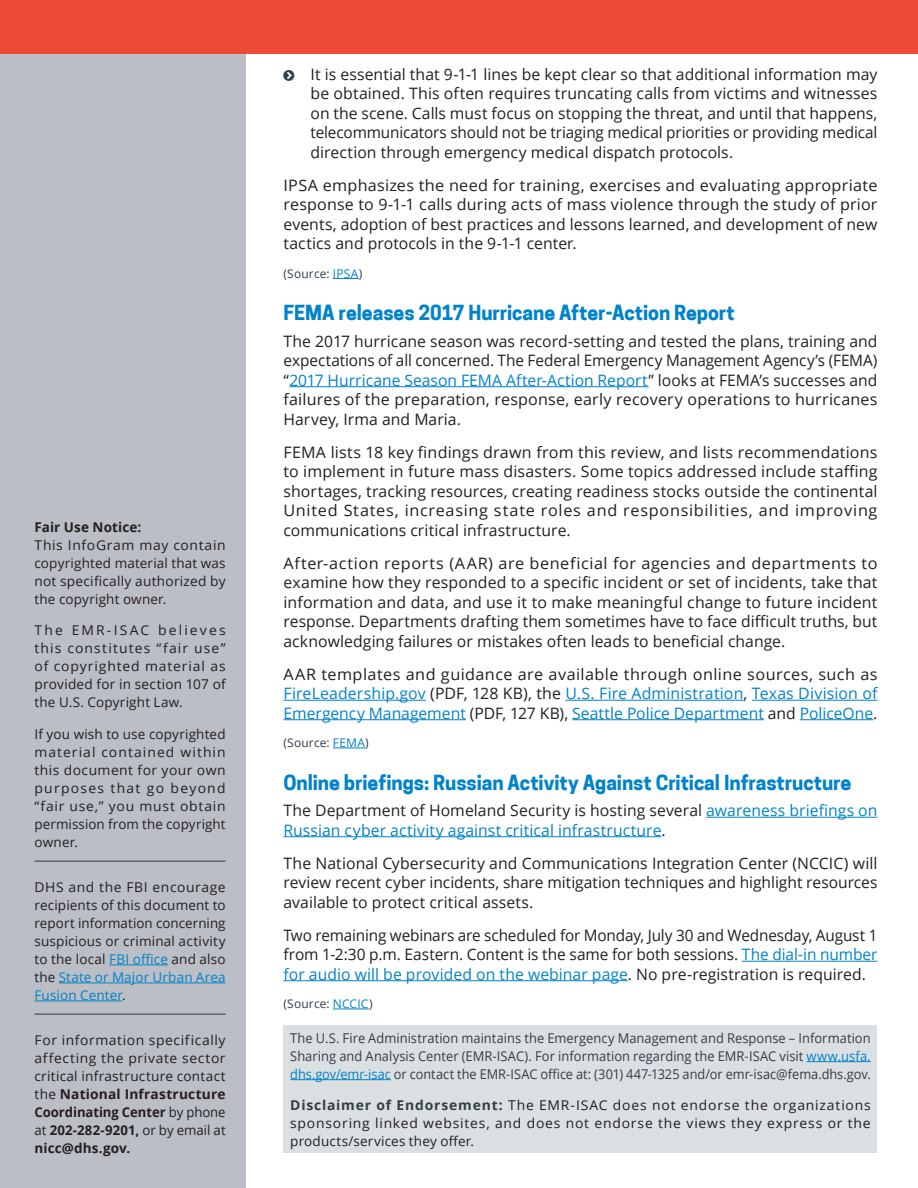
<style>
.page{position:relative;width:918px;height:1188px;background:#fff}
.page>*{position:absolute;margin:0;border:0;box-sizing:border-box;transform-origin:0 0}
.Subhead{font:700 19.5px "Coo Hew";letter-spacing:-.005em;color:#0083ca}
.t1{font:15.75px/19.5px "Open Sans";letter-spacing:.005em;color:#231f20;text-align:justify}
.t2{font:15.75px/19.5px "Open Sans";letter-spacing:.005em;color:#0083ca;text-align:justify}
.t3{font:13.5px/18px "Open Sans";letter-spacing:.015em;color:#231f20;text-align:justify}
.t4{font:13.5px/18px "Open Sans";letter-spacing:.005em;color:#313e48;scale:.96 1}
.t5{font:13.5px "Open Sans";letter-spacing:.005em;color:#313e48;scale:.95 1}
.t6{font:700 13.5px "Open Sans";letter-spacing:.01em;color:#231f20}
.t7{font:12px "Open Sans";letter-spacing:.015em;color:#313e48}
.s1{color:#0083ca}
.s2{font-weight:700}
.s3{color:#231f20}
.s4{font-weight:700;color:#313e48}
</style>
<div class="page">
<div style="left:0;top:54px;width:245px;height:1134px;background:#bbbec4"></div>
<div style="left:284px;top:1026px;width:594px;height:127px;background:#dbdfe2"></div>
<hr style="left:807px;top:1061px;width:64px;height:1px;background:#0083ca">
<hr style="left:290px;top:1079px;width:101px;height:1px;background:#0083ca">
<hr style="left:34px;top:860px;width:192px;height:2px;background:#5a6670">
<hr style="left:109px;top:965px;width:59px;height:1px;background:#0083ca">
<hr style="left:59px;top:983px;width:167px;height:1px;background:#0083ca">
<hr style="left:34px;top:1013px;width:192px;height:2px;background:#5a6670">
<hr style="left:34px;top:1001px;width:88px;height:1px;background:#0083ca">
<div style="left:0;top:0;width:918px;height:54px;background:#ed4b38"></div>
<svg style="left:333px;top:278px;width:26px;height:1px"></svg>
<hr style="left:289px;top:386px;width:360px;height:1px;background:#0083ca">
<hr style="left:284px;top:700px;width:142px;height:1px;background:#0083ca">
<hr style="left:565px;top:700px;width:179px;height:1px;background:#0083ca">
<hr style="left:752px;top:700px;width:125px;height:1px;background:#0083ca">
<hr style="left:284px;top:719px;width:182px;height:1px;background:#0083ca">
<hr style="left:572px;top:719px;width:192px;height:1px;background:#0083ca">
<hr style="left:800px;top:719px;width:73px;height:1px;background:#0083ca">
<hr style="left:333px;top:748px;width:32px;height:1px;background:#0083ca">
<hr style="left:706px;top:817px;width:172px;height:1px;background:#0083ca">
<hr style="left:284px;top:836px;width:377px;height:1px;background:#0083ca">
<hr style="left:742px;top:961px;width:135px;height:1px;background:#0083ca">
<hr style="left:284px;top:980px;width:344px;height:1px;background:#0083ca">
<hr style="left:333px;top:1009px;width:36px;height:1px;background:#0083ca">
<p class="t6" style="left:34px;top:517px;width:108px">Fair Use Notice:</p>
<p class="t3" style="left:34px;top:536px;width:193px">This InfoGram may contain copyrighted material that was not specifically authorized by the copyright owner.</p>
<p class="t3" style="left:34px;top:621px;width:193px">The EMR-ISAC believes this constitutes “fair use” of copyrighted material as provided for in section 107 of the U.S. Copyright Law.</p>
<p class="t3" style="left:34px;top:725px;width:193px">If you wish to use copyrighted material contained within this document for your own purposes that go beyond “fair use,” you must obtain permission from the copyright owner.</p>
<p class="t3" style="left:34px;top:878px;width:193px">DHS and the FBI encourage recipients of this document to report information concerning suspicious or criminal activity to the local <span class="s1">FBI office</span> and also the <span class="s1">State or Major Urban Area Fusion Center</span>.</p>
<p class="t3" style="left:34px;top:1031px;width:193px">For information specifically affecting the private sector critical infrastructure contact the <span class="s2">National Infrastructure Coordinating Center</span> by phone at <span class="s2">202-282-9201,</span> or by email at <span class="s2">nicc@dhs.gov.</span></p>
<p class="t1" style="left:310px;top:64px;width:569px">It is essential that 9-1-1 lines be kept clear so that additional information may be obtained. This often requires truncating calls from victims and witnesses on the scene. Calls must focus on stopping the threat, and until that happens, telecommunicators should not be triaging medical priorities or providing medical direction through emergency medical dispatch protocols.</p>
<p class="t1" style="left:284px;top:175px;width:596px">IPSA emphasizes the need for training, exercises and evaluating appropriate response to 9-1-1 calls during acts of mass violence through the study of prior events, adoption of best practices and lessons learned, and development of new tactics and protocols in the 9-1-1 center.</p>
<p class="t7" style="left:284px;top:265px;width:80px">(Source: <span class="s1">IPSA</span>)</p>
<p class="Subhead" style="left:284px;top:301px;width:453px">FEMA releases 2017 Hurricane After-Action Report</p>
<p class="t1" style="left:284px;top:331px;width:596px">The 2017 hurricane season was record-setting and tested the plans, training and expectations of all concerned. The Federal Emergency Management Agency’s (FEMA) “<span class="s1">2017 Hurricane Season FEMA After-Action Report</span>” looks at FEMA’s successes and failures of the preparation, response, early recovery operations to hurricanes Harvey, Irma and Maria.</p>
<p class="t1" style="left:284px;top:442px;width:596px">FEMA lists 18 key findings drawn from this review, and lists recommendations to implement in future mass disasters. Some topics addressed include staffing shortages, tracking resources, creating readiness stocks outside the continental United States, increasing state roles and responsibilities, and improving communications critical infrastructure.</p>
<p class="t1" style="left:284px;top:553px;width:596px">After-action reports (AAR) are beneficial for agencies and departments to examine how they responded to a specific incident or set of incidents, take that information and data, and use it to make meaningful change to future incident response. Departments drafting them sometimes have to face difficult truths, but acknowledging failures or mistakes often leads to beneficial change.</p>
<p class="t2" style="left:284px;top:664px;width:596px"><span class="s3">AAR templates and guidance are available through online sources, such as </span>FireLeadership.gov <span class="s3">(PDF, 128 KB), the</span> U.S. Fire Administration<span class="s3">,</span> Texas Division of Emergency Management <span class="s3">(PDF, 127 KB),</span> Seattle Police Department <span class="s3">and</span> PoliceOne<span class="s3">.</span></p>
<p class="t7" style="left:284px;top:734px;width:87px">(Source: <span class="s1">FEMA</span>)</p>
<p class="Subhead" style="left:284px;top:771px;width:569px">Online briefings: Russian Activity Against Critical Infrastructure</p>
<p class="t2" style="left:284px;top:800px;width:596px"><span class="s3">The Department of Homeland Security is hosting several</span> awareness briefings on<br>Russian cyber activity against critical infrastructure<span class="s3">.</span></p>
<p class="t1" style="left:284px;top:853px;width:595px">The National Cybersecurity and Communications Integration Center (NCCIC) will review recent cyber incidents, share mitigation techniques and highlight resources available to protect critical assets.</p>
<p class="t1" style="left:284px;top:925px;width:596px">Two remaining webinars are scheduled for Monday, July 30 and Wednesday, August 1 from 1-2:30 p.m. Eastern. Content is the same for both sessions. <span class="s1">The dial-in number for audio will be provided on the webinar page</span>. No pre-registration is required.</p>
<p class="t7" style="left:284px;top:995px;width:91px">(Source: <span class="s1">NCCIC</span>)</p>
<p class="t4" style="left:290px;top:1028px;width:606px">The U.S. Fire Administration maintains the Emergency Management and Response – Information<br>Sharing and Analysis Center (EMR-ISAC). For information regarding the EMR-ISAC visit <span class="s1">www.usfa.</span></p>
<p class="t5" style="left:290px;top:1065px;width:613px"><span class="s1">dhs.gov/emr-isac</span> or contact the EMR-ISAC office at: (301) 447-1325 and/or emr-isac@fema.dhs.gov.</p>
<p class="t3" style="left:290px;top:1096px;width:582px"><span class="s4">Disclaimer of Endorsement:</span> The EMR-ISAC does not endorse the organizations sponsoring linked websites, and does not endorse the views they express or the products/services they offer.</p>
</div>
